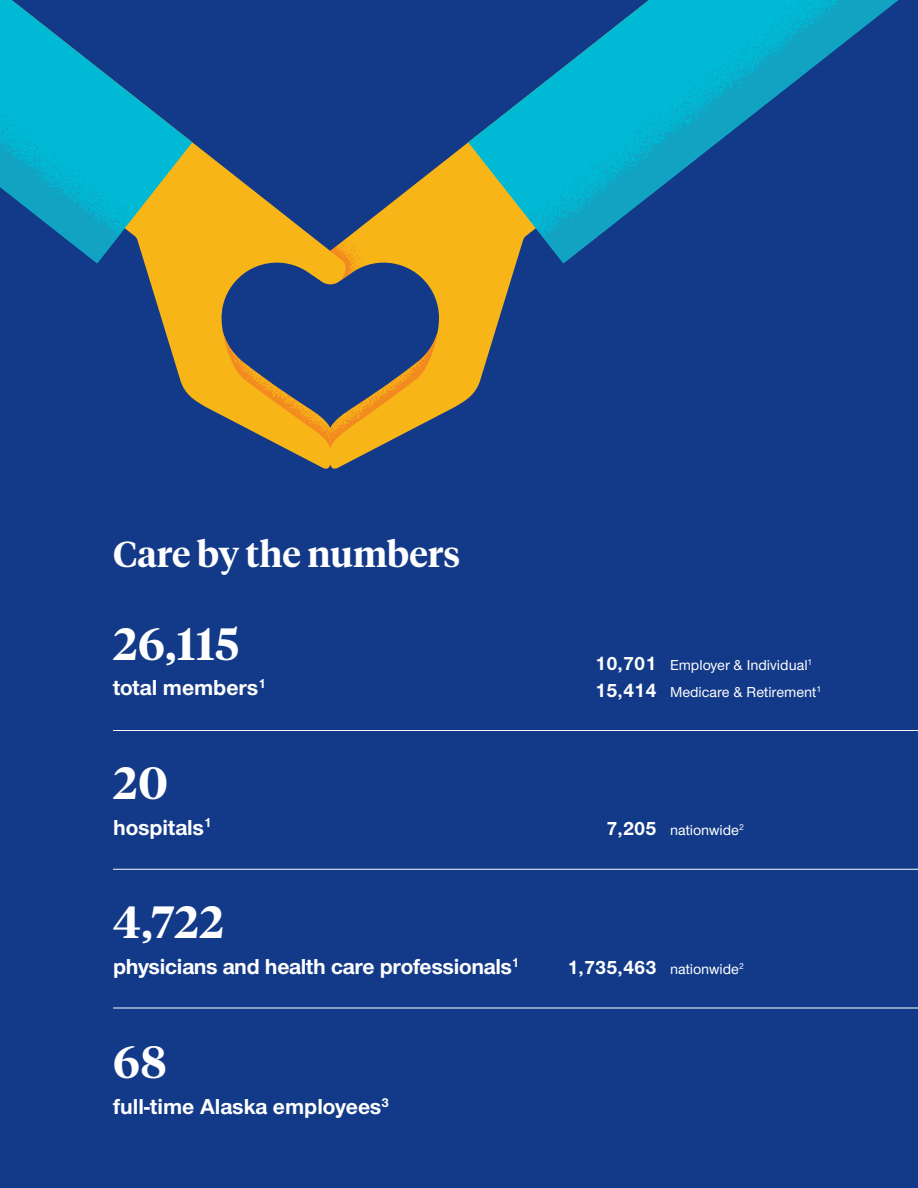
<style>
.page{position:relative;width:918px;height:1188px;background:#133a88}
.page>*{position:absolute;margin:0;border:0;box-sizing:border-box;transform-origin:0 0}
.t1{font:600 45px "UHC Serif Headline";letter-spacing:.02em;color:#fff}
.t2{font:600 36px "UHC Serif Headline";color:#fff}
.t3{font:700 22.5px "UHC Sans";letter-spacing:-.005em;color:#fff}
.t4{font:500 15px/27px "UHC Sans";color:#fff}
.s1{font-weight:700;font-size:19.5px}
</style>
<div class="page">
<svg style="left:97px;top:142px;width:467px;height:326px"></svg>
<svg style="left:223px;top:332px;width:215px;height:116px"></svg>
<svg style="left:330px;top:239px;width:34px;height:43px"></svg>
<svg style="left:468px;top:97px;width:58px;height:166px"></svg>
<svg style="left:526px;top:0;width:372px;height:263px"></svg>
<svg style="left:135px;top:97px;width:57px;height:166px"></svg>
<svg style="left:0;top:0;width:135px;height:263px"></svg>
<hr style="left:113px;top:730px;width:805px;height:1px;background:#fff">
<hr style="left:113px;top:869px;width:805px;height:1px;background:#fff">
<hr style="left:113px;top:1008px;width:805px;height:1px;background:#fff">
<h2 class="t2" style="left:113px;top:529px;width:349px">Care by the numbers</h2>
<h1 class="t1" style="left:113px;top:613px;width:128px">26,115</h1>
<h3 class="t3" style="left:113px;top:673px;width:154px">total members<sup>1</sup></h3>
<h1 class="t1" style="left:113px;top:752px;width:56px">20</h1>
<h3 class="t3" style="left:113px;top:812px;width:100px">hospitals<sup>1</sup></h3>
<h1 class="t1" style="left:113px;top:891px;width:112px">4,722</h1>
<h3 class="t3" style="left:113px;top:951px;width:408px">physicians and health care professionals<sup>1</sup></h3>
<h1 class="t1" style="left:113px;top:1031px;width:55px">68</h1>
<h3 class="t3" style="left:113px;top:1092px;width:277px">full-time Alaska employees<sup>3</sup></h3>
<p class="t4" style="left:595px;top:651px;width:227px"><span class="s1">10,701</span> Employer &amp; Individual<sup>1<br></sup><span class="s1">15,414</span> Medicare &amp; Retirement<sup>1</sup></p>
<p class="t4" style="left:606px;top:816px;width:139px"><span class="s1">7,205</span> nationwide<sup>2</sup></p>
<p class="t4" style="left:567px;top:955px;width:178px"><span class="s1">1,735,463</span> nationwide<sup>2</sup></p>
</div>
